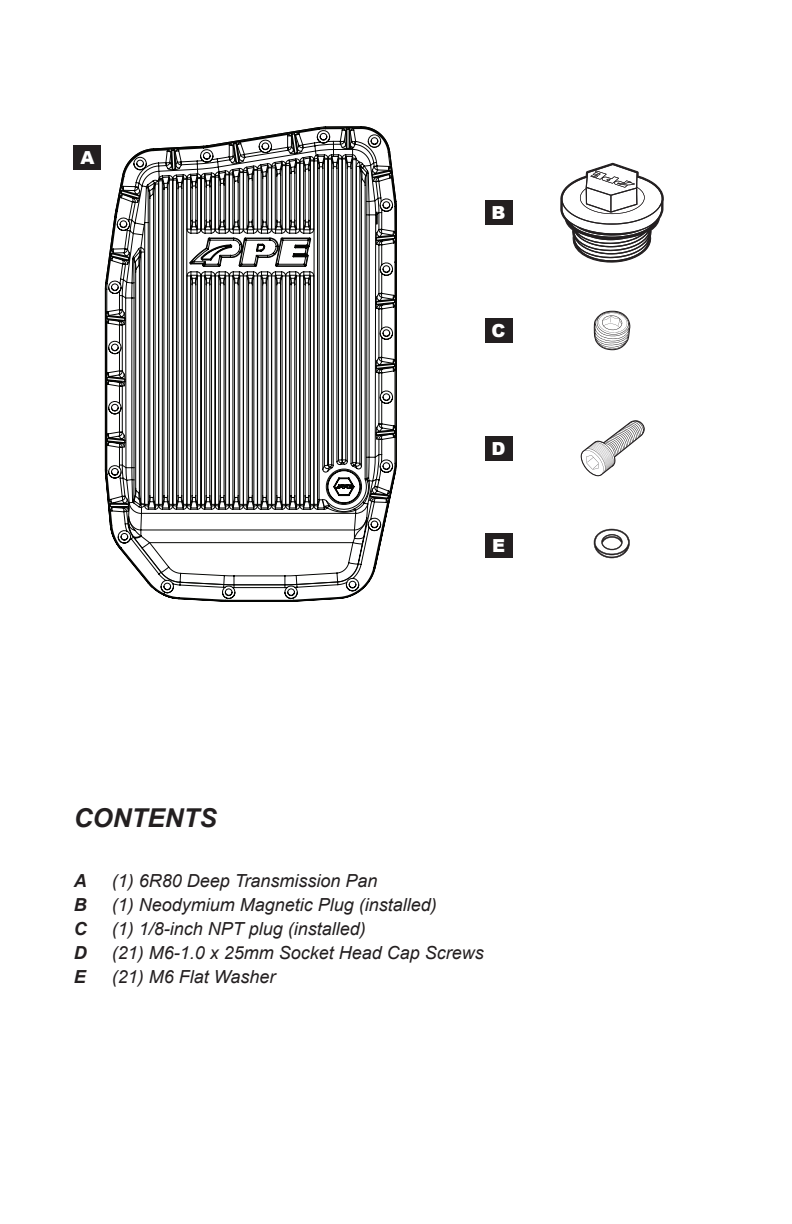
<style>
.page{position:relative;width:792px;height:1224px;background:#fff}
.page>*{position:absolute;margin:0;border:0;box-sizing:border-box;transform-origin:0 0}
.t1{font:italic 700 26px "Arial";color:#231f20}
.t2{font:italic 18px "Arial";color:#231f20}
.t3{font:italic 700 18px "Arial";color:#231f20}
.t4{font:900 18px "Arial";color:#fff}
</style>
<div class="page">
<svg style="left:142px;top:126px;width:248px;height:25px"></svg>
<svg style="left:105px;top:151px;width:292px;height:451px"></svg>
<div style="left:74px;top:145px;width:27px;height:25px;background:#231f20"></div>
<div style="left:485px;top:200px;width:27px;height:25px;background:#231f20"></div>
<div style="left:485px;top:318px;width:27px;height:25px;background:#231f20"></div>
<div style="left:485px;top:436px;width:27px;height:25px;background:#231f20"></div>
<div style="left:485px;top:533px;width:27px;height:25px;background:#231f20"></div>
<svg style="left:560px;top:163px;width:104px;height:100px"></svg>
<svg style="left:594px;top:311px;width:37px;height:40px"></svg>
<svg style="left:580px;top:420px;width:65px;height:57px"></svg>
<svg style="left:594px;top:529px;width:36px;height:29px"></svg>
<p class="t4" style="left:80px;top:144px;width:16px">A</p>
<p class="t4" style="left:492px;top:200px;width:16px">B</p>
<p class="t4" style="left:492px;top:317px;width:16px">C</p>
<p class="t4" style="left:492px;top:435px;width:16px">D</p>
<p class="t4" style="left:492px;top:533px;width:14px">E</p>
<h1 class="t1" style="left:74px;top:801px;width:145px">CONTENTS</h1>
<p class="t3" style="left:74px;top:869px;width:14px">A</p>
<p class="t2" style="left:112px;top:869px;width:267px">(1) 6R80 Deep Transmission Pan</p>
<p class="t3" style="left:74px;top:893px;width:14px">B</p>
<p class="t2" style="left:112px;top:893px;width:327px">(1) Neodymium Magnetic Plug (installed)</p>
<p class="t3" style="left:74px;top:917px;width:14px">C</p>
<p class="t2" style="left:112px;top:917px;width:256px">(1) 1/8-inch NPT plug (installed)</p>
<p class="t3" style="left:74px;top:941px;width:14px">D</p>
<p class="t2" style="left:112px;top:941px;width:374px">(21) M6-1.0 x 25mm Socket Head Cap Screws</p>
<p class="t3" style="left:74px;top:965px;width:14px">E</p>
<p class="t2" style="left:112px;top:965px;width:165px">(21) M6 Flat Washer</p>
</div>
